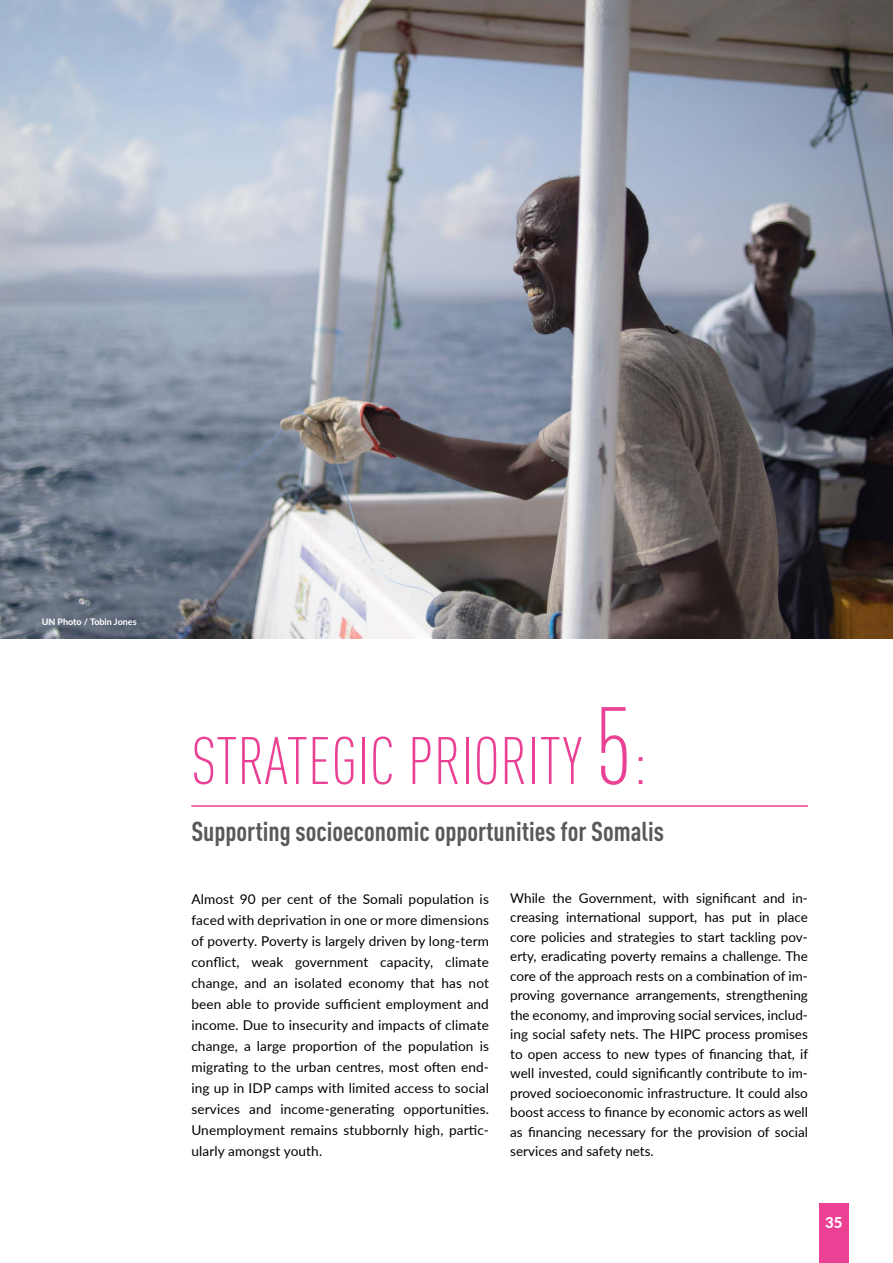
<style>
.page{position:relative;width:893px;height:1263px;background:#fff}
.page>*{position:absolute;margin:0;border:0;box-sizing:border-box;transform-origin:0 0}
.t1{font:300 condensed 66px "DIN Pro";color:#eb4195}
.t2{font:700 condensed 27px "DIN Pro";color:#58595b}
.t3{font:800 15px "Lato";color:#fff}
.t4{font:13.5px/19.5px "Lato";color:#000;text-align:justify}
.t5{font:700 9px "Lato";color:#fff}
.s1{font-size:108px}
</style>
<div class="page">
<img style="left:0;top:1px;width:893px;height:638px">
<div style="left:819px;top:1203px;width:30px;height:60px;background:#eb4195"></div>
<hr style="left:191px;top:805px;width:617px;height:2px;background:#eb4195">
<p class="t5" style="left:42px;top:615px;width:96px">UN Photo / Tobin Jones</p>
<h1 class="t1" style="left:191px;top:714px;width:457px">STRATEGIC PRIORITY <span class="s1">5</span>:</h1>
<h2 class="t2" style="left:191px;top:810px;width:474px">Supporting socioeconomic opportunities for Somalis</h2>
<p class="t4" style="left:191px;top:888px;width:299px;line-height:21px">Almost 90 per cent of the Somali population is faced with deprivation in one or more dimensions of poverty. Poverty is largely driven by long-term conflict, weak government capacity, climate change, and an isolated economy that has not been able to provide sufficient employment and income. Due to insecurity and impacts of climate change, a large proportion of the population is migrating to the urban centres, most often end&shy;ing up in IDP camps with limited access to social services and income-generating opportunities.<br>Unemployment remains stubbornly high, partic&shy;ularly amongst youth.</p>
<p class="t4" style="left:510px;top:887px;width:299px">While the Government, with significant and in&shy;creasing international support, has put in place core policies and strategies to start tackling pov&shy;erty, eradicating poverty remains a challenge. The core of the approach rests on a combination of im&shy;proving governance arrangements, strengthening the economy, and improving social services, includ&shy;ing social safety nets. The HIPC process promises to open access to new types of financing that, if well invested, could significantly contribute to im&shy;proved socioeconomic infrastructure. It could also boost access to finance by economic actors as well as financing necessary for the provision of social services and safety nets.</p>
<p class="t3" style="left:825px;top:1212px;width:19px">35</p>
</div>
